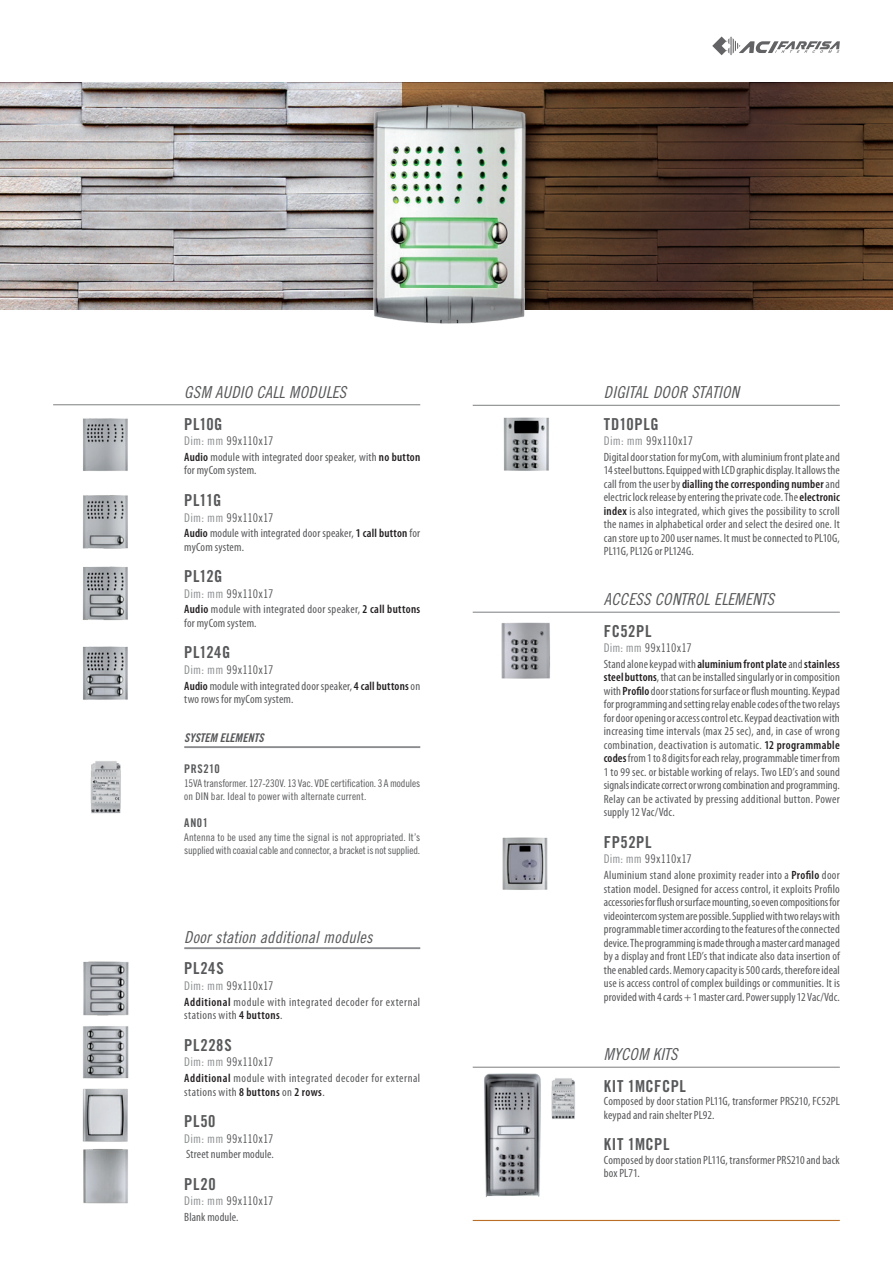
<style>
.page{position:relative;width:893px;height:1263px;background:#fff}
.page>*{position:absolute;margin:0;border:0;box-sizing:border-box;transform-origin:0 0}
.t1{font:16.5px "Trade Gothic LT Std Cn 18 Obl";letter-spacing:.01em;color:#57585a}
.t2{font:16.5px "Trade Gothic LT Std Bd Cn 20";letter-spacing:.035em;color:#57585a}
.t3{font:condensed 12px/13.5px "Myriad Pro";letter-spacing:.015em;color:#57585a}
.t4{font:12px "Trade Gothic LT Std Cn 18";letter-spacing:.02em;color:#57585a}
.t5{font:condensed 12px/13.5px "Myriad Pro";letter-spacing:.045em;color:#57585a}
.t6{font:12px "Trade Gothic LT Std Bd Cn 20 Obl";letter-spacing:-.005em;color:#57585a}
.t7{font:12px "Trade Gothic LT Std Bd Cn 20";letter-spacing:.05em;color:#57585a}
.t8{font:10.5px/13.5px "Trade Gothic LT Std Cn 18";letter-spacing:-.005em;color:#57585a}
.s1{color:#8a8c8f}
.s2{font-weight:600;color:#231f20}
</style>
<div class="page">
<svg style="left:712px;top:37px;width:128px;height:18px"></svg>
<img style="left:1px;top:83px;width:341px;height:227px">
<svg style="left:558px;top:83px;width:335px;height:227px;background:#4d3322"></svg>
<svg style="left:0;top:83px;width:1px;height:227px"></svg>
<img style="left:342px;top:82px;width:216px;height:207px">
<img style="left:83px;top:418px;width:45px;height:53px">
<img style="left:82px;top:495px;width:46px;height:54px">
<img style="left:82px;top:566px;width:46px;height:55px">
<img style="left:83px;top:646px;width:45px;height:54px">
<img style="left:503px;top:417px;width:46px;height:54px">
<img style="left:83px;top:961px;width:46px;height:55px">
<img style="left:83px;top:1026px;width:46px;height:30px">
<img style="left:90px;top:761px;width:31px;height:53px">
<img style="left:82px;top:1056px;width:47px;height:81px">
<img style="left:82px;top:1137px;width:46px;height:67px">
<img style="left:502px;top:837px;width:46px;height:53px">
<img style="left:501px;top:622px;width:49px;height:57px">
<img style="left:552px;top:1078px;width:23px;height:41px">
<img style="left:473px;top:1066px;width:79px;height:132px">
<img style="left:342px;top:289px;width:216px;height:35px">
<hr style="left:473px;top:1220px;width:367px;height:1px;background:#b97026">
<hr style="left:53px;top:404px;width:367px;height:1px;background:#8a8c8f">
<hr style="left:184px;top:746px;width:236px;height:2px;background:#8a8c8f">
<hr style="left:184px;top:947px;width:236px;height:2px;background:#8a8c8f">
<hr style="left:473px;top:405px;width:367px;height:1px;background:#8a8c8f">
<hr style="left:473px;top:612px;width:367px;height:1px;background:#8a8c8f">
<hr style="left:473px;top:1067px;width:367px;height:1px;background:#8a8c8f">
<h1 class="t1" style="left:184px;top:382px;width:163px">GSM AUDIO CALL MODULES</h1>
<h1 class="t2" style="left:184px;top:414px;width:40px">PL10G</h1>
<p class="t4" style="left:184px;top:434px;width:91px"><span class="s1">Dim: mm</span> 99x110x17</p>
<p class="t3" style="left:184px;top:450px;width:238px"><span class="s2">Audio</span> module with integrated door speaker, with <span class="s2">no button </span>for myCom system.</p>
<h1 class="t2" style="left:184px;top:490px;width:39px">PL11G</h1>
<p class="t4" style="left:184px;top:510px;width:91px"><span class="s1">Dim: mm</span> 99x110x17</p>
<p class="t3" style="left:184px;top:526px;width:237px"><span class="s2">Audio</span> module with integrated door speaker, <span class="s2">1 call button</span> for myCom system.</p>
<h1 class="t2" style="left:184px;top:566px;width:40px">PL12G</h1>
<p class="t4" style="left:184px;top:586px;width:91px"><span class="s1">Dim: mm</span> 99x110x17</p>
<p class="t3" style="left:184px;top:603px;width:237px"><span class="s2">Audio</span> module with integrated door speaker, <span class="s2">2 call buttons </span>for myCom system.</p>
<h1 class="t2" style="left:184px;top:642px;width:48px">PL124G</h1>
<p class="t4" style="left:184px;top:663px;width:91px"><span class="s1">Dim: mm</span> 99x110x17</p>
<p class="t3" style="left:184px;top:679px;width:237px"><span class="s2">Audio</span> module with integrated door speaker, <span class="s2">4 call buttons</span> on two rows for myCom system.</p>
<p class="t6" style="left:184px;top:730px;width:81px">SYSTEM ELEMENTS</p>
<p class="t7" style="left:184px;top:762px;width:37px">PRS210</p>
<p class="t8" style="left:184px;top:776px;width:237px">15VA transformer. 127-230V. 13 Vac. VDE certification. 3 A modules on DIN bar. Ideal to power with alternate current.</p>
<p class="t7" style="left:184px;top:816px;width:25px">AN01</p>
<p class="t8" style="left:184px;top:830px;width:237px">Antenna to be used any time the signal is not appropriated. It’s supplied with coaxial cable and connector, a bracket is not supplied.</p>
<h1 class="t1" style="left:184px;top:927px;width:190px">Door station additional modules</h1>
<h1 class="t2" style="left:184px;top:958px;width:41px">PL24S</h1>
<p class="t4" style="left:184px;top:979px;width:91px"><span class="s1">Dim: mm</span> 99x110x17</p>
<p class="t5" style="left:184px;top:995px;width:237px"><span class="s2">Additional</span> module with integrated decoder for external stations with <span class="s2">4 buttons</span>.</p>
<h1 class="t2" style="left:184px;top:1035px;width:49px">PL228S</h1>
<p class="t4" style="left:184px;top:1055px;width:91px"><span class="s1">Dim: mm</span> 99x110x17</p>
<p class="t5" style="left:184px;top:1071px;width:237px"><span class="s2">Additional</span> module with integrated decoder for external stations with <span class="s2">8 buttons</span> on <span class="s2">2 rows</span>.</p>
<h1 class="t2" style="left:184px;top:1111px;width:33px">PL50</h1>
<p class="t4" style="left:184px;top:1131px;width:91px"><span class="s1">Dim: mm</span> 99x110x17</p>
<p class="t3" style="left:186px;top:1147px;width:89px">Street number module.</p>
<h1 class="t2" style="left:184px;top:1174px;width:33px">PL20</h1>
<p class="t4" style="left:184px;top:1194px;width:91px"><span class="s1">Dim: mm</span> 99x110x17</p>
<p class="t3" style="left:184px;top:1210px;width:56px">Blank module.</p>
<h1 class="t1" style="left:604px;top:382px;width:137px">DIGITAL DOOR STATION</h1>
<h1 class="t2" style="left:604px;top:414px;width:56px">TD10PLG</h1>
<p class="t4" style="left:604px;top:434px;width:91px"><span class="s1">Dim: mm</span> 99x110x17</p>
<p class="t3" style="left:604px;top:450px;width:238px;text-align:justify">Digital door station for myCom, with aluminium front plate and 14 steel buttons. Equipped with LCD graphic display. It allows the call from the user by <span class="s2">dialling the corresponding number</span> and electric lock release by entering the private code. The <span class="s2">electronic index</span> is also integrated, which gives the possibility to scroll the names in alphabetical order and select the desired one. It can store up to 200 user names. It must be connected to PL10G, PL11G, PL12G or PL124G.</p>
<h1 class="t1" style="left:604px;top:589px;width:172px">ACCESS CONTROL ELEMENTS</h1>
<h1 class="t2" style="left:604px;top:621px;width:49px">FC52PL</h1>
<p class="t4" style="left:604px;top:641px;width:90px"><span class="s1">Dim: mm</span> 99x110x17</p>
<p class="t3" style="left:604px;top:657px;width:238px;text-align:justify">Stand alone keypad with <span class="s2">aluminium front plate</span> and <span class="s2">stainless steel buttons</span>, that can be installed singularly or in composition with <span class="s2">Profilo</span> door stations for surface or flush mounting. Keypad for programming and setting relay enable codes of the two relays for door opening or access control etc. Keypad deactivation with increasing time intervals (max 25 sec), and, in case of wrong combination, deactivation is automatic. <span class="s2">12 programmable codes</span> from 1 to 8 digits for each relay, programmable timer from 1 to 99 sec. or bistable working of relays. Two LED’s and sound signals indicate correct or wrong combination and programming.<br>Relay can be activated by pressing additional button. Power supply 12 Vac/Vdc.</p>
<h1 class="t2" style="left:604px;top:832px;width:49px">FP52PL</h1>
<p class="t4" style="left:604px;top:852px;width:90px"><span class="s1">Dim: mm</span> 99x110x17</p>
<p class="t3" style="left:604px;top:868px;width:238px;text-align:justify">Aluminium stand alone proximity reader into a <span class="s2">Profilo</span> door station model. Designed for access control, it exploits Profilo accessories for flush or surface mounting, so even compositions for videointercom system are possible. Supplied with two relays with programmable timer according to the features of the connected device. The programming is made through a master card managed by a display and front LED’s that indicate also data insertion of the enabled cards. Memory capacity is 500 cards, therefore ideal use is access control of complex buildings or communities. It is provided with 4 cards + 1 master card. Power supply 12 Vac/Vdc.</p>
<h1 class="t1" style="left:604px;top:1044px;width:75px">MYCOM KITS</h1>
<h1 class="t2" style="left:604px;top:1076px;width:84px">KIT 1MCFCPL</h1>
<p class="t3" style="left:604px;top:1094px;width:237px">Composed by door station PL11G, transformer PRS210, FC52PL keypad and rain shelter PL92.</p>
<h1 class="t2" style="left:604px;top:1134px;width:67px">KIT 1MCPL</h1>
<p class="t3" style="left:604px;top:1153px;width:238px">Composed by door station PL11G, transformer PRS210 and back box PL71.</p>
</div>
